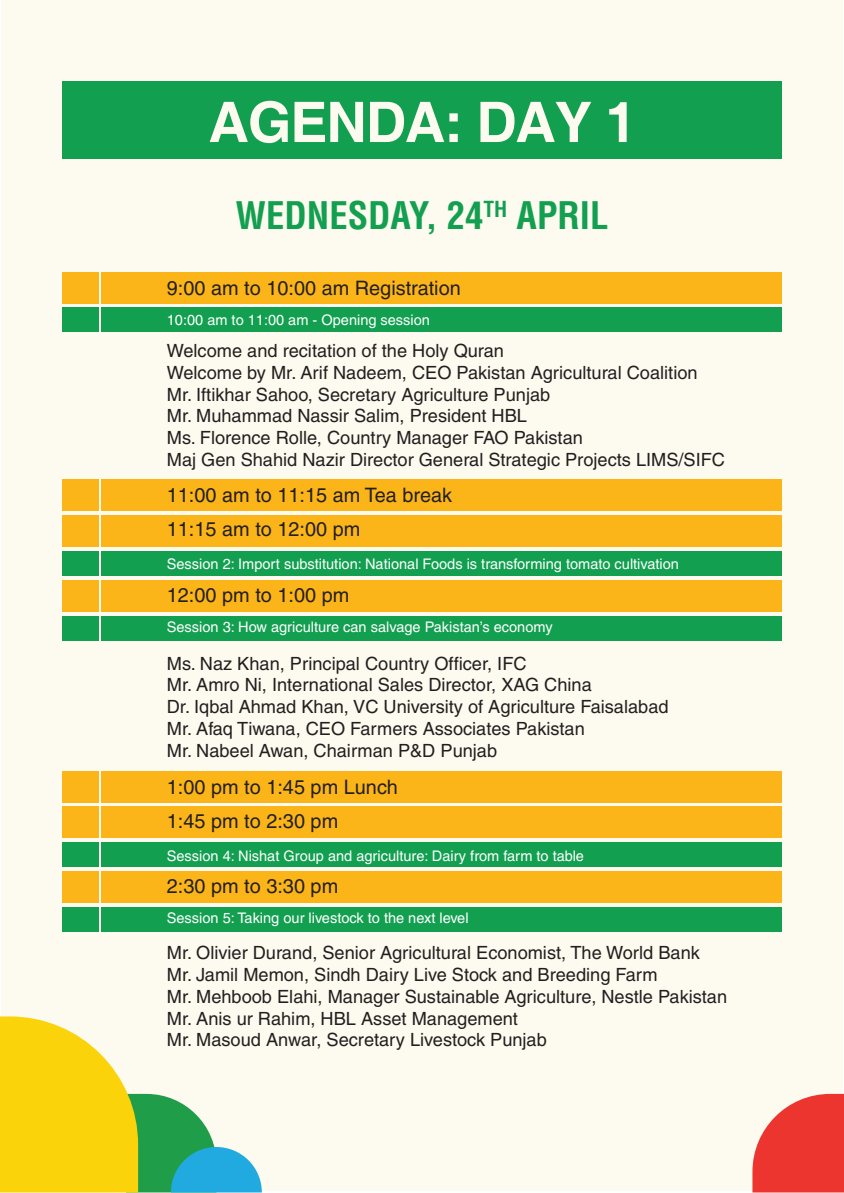
<style>
.page{position:relative;width:844px;height:1193px;background:#fff}
.page>*{position:absolute;margin:0;border:0;box-sizing:border-box;transform-origin:0 0}
.t1{font:700 56px "Helvetica";letter-spacing:-.02em;color:#fdfaef}
.t2{font:700 condensed 37px "Helvetica CE";color:#139f50}
.t3{font:19.8px/34px "Helvetica";color:#231f20}
.t4{font:18.2px/21.8px "Helvetica";color:#231f20}
.t5{font:14.6px "Helvetica";color:#fff}
</style>
<div class="page">
<div style="left:1px;top:0;width:842px;height:1191px;background:#fdfaef"></div>
<svg style="left:752px;top:1093px;width:92px;height:99px"></svg>
<svg style="left:0;top:1016px;width:262px;height:176px"></svg>
<div style="left:62px;top:82px;width:720px;height:77px;background:#139f50"></div>
<div style="left:101px;top:273px;width:681px;height:31px;background:#fcb518"></div>
<div style="left:101px;top:480px;width:681px;height:31px;background:#fcb518"></div>
<div style="left:101px;top:515px;width:681px;height:32px;background:#fcb518"></div>
<div style="left:101px;top:580px;width:681px;height:31px;background:#fcb518"></div>
<div style="left:101px;top:551px;width:681px;height:25px;background:#139f50"></div>
<div style="left:101px;top:616px;width:681px;height:24px;background:#139f50"></div>
<div style="left:62px;top:273px;width:36px;height:31px;background:#fcb518"></div>
<div style="left:62px;top:480px;width:36px;height:31px;background:#fcb518"></div>
<div style="left:62px;top:515px;width:36px;height:32px;background:#fcb518"></div>
<div style="left:62px;top:580px;width:36px;height:31px;background:#fcb518"></div>
<div style="left:62px;top:551px;width:36px;height:25px;background:#139f50"></div>
<div style="left:101px;top:307px;width:681px;height:25px;background:#139f50"></div>
<div style="left:62px;top:307px;width:36px;height:25px;background:#139f50"></div>
<div style="left:62px;top:616px;width:36px;height:24px;background:#139f50"></div>
<div style="left:101px;top:771px;width:681px;height:31px;background:#fcb518"></div>
<div style="left:101px;top:806px;width:681px;height:32px;background:#fcb518"></div>
<div style="left:101px;top:871px;width:681px;height:32px;background:#fcb518"></div>
<div style="left:101px;top:842px;width:681px;height:25px;background:#139f50"></div>
<div style="left:101px;top:907px;width:681px;height:25px;background:#139f50"></div>
<div style="left:62px;top:771px;width:36px;height:31px;background:#fcb518"></div>
<div style="left:62px;top:806px;width:36px;height:32px;background:#fcb518"></div>
<div style="left:62px;top:871px;width:36px;height:32px;background:#fcb518"></div>
<div style="left:62px;top:842px;width:36px;height:25px;background:#139f50"></div>
<div style="left:62px;top:907px;width:36px;height:25px;background:#139f50"></div>
<h1 class="t1" style="left:209px;top:88px;width:429px">AGENDA: DAY 1</h1>
<h2 class="t2" style="left:235px;top:193px;width:374px">WEDNESDAY, 24<sup>TH</sup> APRIL</h2>
<p class="t3" style="left:167px;top:271px;width:295px">9:00 am to 10:00 am Registration</p>
<p class="t5" style="left:167px;top:311px;width:265px">10:00 am to 11:00 am - Opening session</p>
<p class="t4" style="left:167px;top:339px;width:560px">Welcome and recitation of the Holy Quran<br>Welcome by Mr. Arif Nadeem, CEO Pakistan Agricultural Coalition Mr. Iftikhar Sahoo, Secretary Agriculture Punjab<br>Mr. Muhammad Nassir Salim, President HBL<br>Ms. Florence Rolle, Country Manager FAO Pakistan<br>Maj Gen Shahid Nazir Director General Strategic Projects LIMS/SIFC</p>
<p class="t3" style="left:167px;top:478px;width:287px">11:00 am to 11:15 am Tea break<br>11:15 am to 12:00 pm</p>
<p class="t5" style="left:167px;top:555px;width:514px">Session 2: Import substitution: National Foods is transforming tomato cultivation</p>
<p class="t3" style="left:167px;top:578px;width:184px">12:00 pm to 1:00 pm</p>
<p class="t5" style="left:167px;top:618px;width:387px">Session 3: How agriculture can salvage Pakistan’s economy</p>
<p class="t4" style="left:167px;top:652px;width:503px">Ms. Naz Khan, Principal Country Officer, IFC<br>Mr. Amro Ni, International Sales Director, XAG China<br>Dr. Iqbal Ahmad Khan, VC University of Agriculture Faisalabad Mr. Afaq Tiwana, CEO Farmers Associates Pakistan<br>Mr. Nabeel Awan, Chairman P&amp;D Punjab</p>
<p class="t3" style="left:167px;top:769px;width:233px">1:00 pm to 1:45 pm Lunch<br>1:45 pm to 2:30 pm</p>
<p class="t5" style="left:167px;top:847px;width:419px">Session 4: Nishat Group and agriculture: Dairy from farm to table</p>
<p class="t3" style="left:167px;top:869px;width:173px">2:30 pm to 3:30 pm</p>
<p class="t5" style="left:167px;top:909px;width:303px">Session 5: Taking our livestock to the next level</p>
<p class="t4" style="left:167px;top:941px;width:562px">Mr. Olivier Durand, Senior Agricultural Economist, The World Bank Mr. Jamil Memon, Sindh Dairy Live Stock and Breeding Farm<br>Mr. Mehboob Elahi, Manager Sustainable Agriculture, Nestle Pakistan Mr. Anis ur Rahim, HBL Asset Management<br>Mr. Masoud Anwar, Secretary Livestock Punjab</p>
</div>
